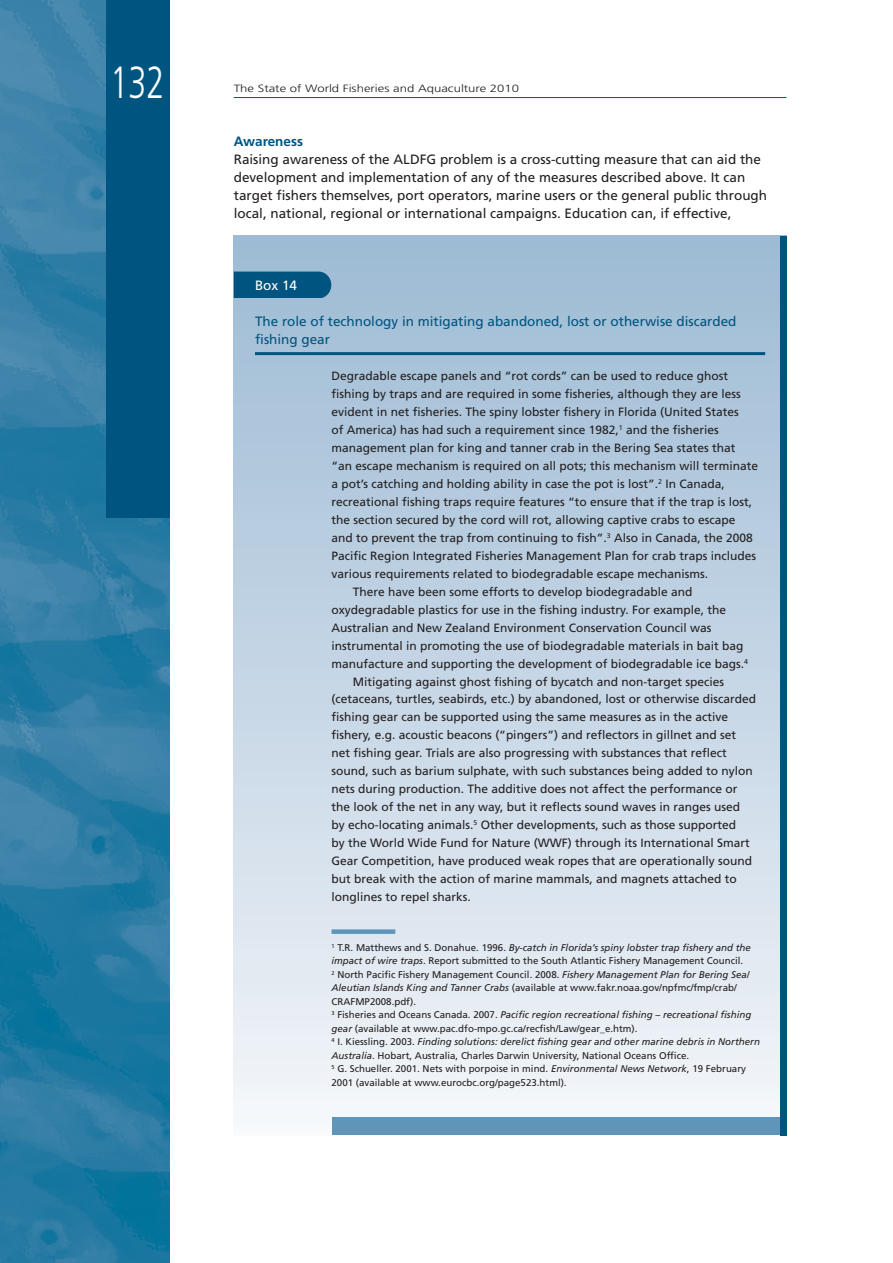
<style>
.page{position:relative;width:893px;height:1263px;background:#fff}
.page>*{position:absolute;margin:0;border:0;box-sizing:border-box;transform-origin:0 0}
.t1{font:300 45px "Frutiger LT Std";color:#fff;scale:.72 1}
.t2{font:13.5px/18px "Frutiger LT Std";color:#231f20}
.t3{font:13.5px/18px "Frutiger LT Std";color:#005480}
.t4{font:700 13.5px "Frutiger LT Std";color:#005480}
.t5{font:13.5px "Frutiger LT Std";color:#fff}
.t6{font:12px "Frutiger LT Std";color:#231f20}
.t7{font:300 10.5px "Frutiger LT Std";color:#231f20;scale:1.25 1}
.t8{font:9.75px/13.5px "Frutiger LT Std";color:#231f20}
.s1{font-style:italic}
</style>
<div class="page">
<img style="left:0;top:0;width:170px;height:1263px">
<div style="left:106px;top:0;width:64px;height:518px;background:#005480"></div>
<hr style="left:234px;top:97px;width:552px;height:1px;background:#005480">
<div style="left:234px;top:236px;width:552px;height:899px;background:linear-gradient(to bottom,#9bb9d3,#f3f6f9)"></div>
<div style="left:234px;top:272px;width:97px;height:26px;background:#005480"></div>
<hr style="left:255px;top:352px;width:510px;height:3px;background:#005480">
<div style="left:331px;top:929px;width:64px;height:5px;background:#5e95b8"></div>
<div style="left:332px;top:1117px;width:454px;height:18px;background:#5e95b8"></div>
<div style="left:780px;top:236px;width:6px;height:899px;background:#005480"></div>
<h1 class="t1" style="left:110px;top:63px;width:77px">132</h1>
<p class="t7" style="left:234px;top:84px;width:230px">The State of World Fisheries and Aquaculture 2010</p>
<p class="t4" style="left:234px;top:135px;width:71px">Awareness</p>
<p class="t2" style="left:234px;top:151px;width:535px">Raising awareness of the ALDFG problem is a cross-cutting measure that can aid the development and implementation of any of the measures described above. It can target fishers themselves, port operators, marine users or the general public through local, national, regional or international campaigns. Education can, if effective,</p>
<p class="t5" style="left:255px;top:279px;width:43px">Box 14</p>
<p class="t3" style="left:255px;top:313px;width:483px">The role of technology in mitigating abandoned, lost or otherwise discarded fishing gear</p>
<p class="t6" style="left:331px;top:370px;width:398px">Degradable escape panels and “rot cords” can be used to reduce ghost</p>
<p class="t6" style="left:331px;top:388px;width:411px">fishing by traps and are required in some fisheries, although they are less</p>
<p class="t6" style="left:331px;top:406px;width:409px">evident in net fisheries. The spiny lobster fishery in Florida (United States</p>
<p class="t6" style="left:331px;top:424px;width:389px">of America) has had such a requirement since 1982,<sup>1</sup> and the fisheries</p>
<p class="t6" style="left:331px;top:442px;width:405px">management plan for king and tanner crab in the Bering Sea states that</p>
<p class="t6" style="left:331px;top:460px;width:428px">“an escape mechanism is required on all pots; this mechanism will terminate</p>
<p class="t6" style="left:331px;top:478px;width:395px">a pot’s catching and holding ability in case the pot is lost”.<sup>2</sup> In Canada,</p>
<p class="t6" style="left:331px;top:496px;width:422px">recreational fishing traps require features “to ensure that if the trap is lost,</p>
<p class="t6" style="left:331px;top:514px;width:405px">the section secured by the cord will rot, allowing captive crabs to escape</p>
<p class="t6" style="left:331px;top:532px;width:423px">and to prevent the trap from continuing to fish”.<sup>3</sup> Also in Canada, the 2008</p>
<p class="t6" style="left:331px;top:550px;width:426px">Pacific Region Integrated Fisheries Management Plan for crab traps includes</p>
<p class="t6" style="left:331px;top:568px;width:378px">various requirements related to biodegradable escape mechanisms.</p>
<p class="t6" style="left:353px;top:586px;width:341px">There have been some efforts to develop biodegradable and</p>
<p class="t6" style="left:331px;top:604px;width:396px">oxydegradable plastics for use in the fishing industry. For example, the</p>
<p class="t6" style="left:331px;top:622px;width:381px">Australian and New Zealand Environment Conservation Council was</p>
<p class="t6" style="left:331px;top:640px;width:413px">instrumental in promoting the use of biodegradable materials in bait bag</p>
<p class="t6" style="left:331px;top:658px;width:418px">manufacture and supporting the development of biodegradable ice bags.<sup>4</sup></p>
<p class="t6" style="left:353px;top:676px;width:373px">Mitigating against ghost fishing of bycatch and non-target species</p>
<p class="t6" style="left:331px;top:694px;width:426px">(cetaceans, turtles, seabirds, etc.) by abandoned, lost or otherwise discarded</p>
<p class="t6" style="left:331px;top:712px;width:398px">fishing gear can be supported using the same measures as in the active</p>
<p class="t6" style="left:331px;top:730px;width:406px">fishery, e.g. acoustic beacons (“pingers”) and reflectors in gillnet and set</p>
<p class="t6" style="left:331px;top:748px;width:397px">net fishing gear. Trials are also progressing with substances that reflect</p>
<p class="t6" style="left:331px;top:766px;width:423px">sound, such as barium sulphate, with such substances being added to nylon</p>
<p class="t6" style="left:331px;top:784px;width:407px">nets during production. The additive does not affect the performance or</p>
<p class="t6" style="left:331px;top:802px;width:410px">the look of the net in any way, but it reflects sound waves in ranges used</p>
<p class="t6" style="left:331px;top:820px;width:406px">by echo-locating animals.<sup>5</sup> Other developments, such as those supported</p>
<p class="t6" style="left:331px;top:838px;width:420px">by the World Wide Fund for Nature (WWF) through its International Smart</p>
<p class="t6" style="left:331px;top:856px;width:422px">Gear Competition, have produced weak ropes that are operationally sound</p>
<p class="t6" style="left:331px;top:874px;width:407px">but break with the action of marine mammals, and magnets attached to</p>
<p class="t6" style="left:331px;top:892px;width:141px">longlines to repel sharks.</p>
<p class="t8" style="left:331px;top:941px;width:430px"><sup>1</sup> T.R. Matthews and S. Donahue. 1996. <span class="s1">By-catch in Florida’s spiny lobster trap fishery and the impact of wire traps</span>. Report submitted to the South Atlantic Fishery Management Council.<br><sup>2</sup> North Pacific Fishery Management Council. 2008. <span class="s1">Fishery Management Plan for Bering Sea/ Aleutian Islands King and Tanner Crabs</span> (available at www.fakr.noaa.gov/npfmc/fmp/crab/ CRAFMP2008.pdf).<br><sup>3</sup> Fisheries and Oceans Canada. 2007. <span class="s1">Pacific region recreational fishing – recreational fishing gear</span> (available at www.pac.dfo-mpo.gc.ca/recfish/Law/gear_e.htm).<br><sup>4</sup> I. Kiessling. 2003. <span class="s1">Finding solutions: derelict fishing gear and other marine debris in Northern Australia</span>. Hobart, Australia, Charles Darwin University, National Oceans Office.<br><sup>5</sup> G. Schueller. 2001. Nets with porpoise in mind. <span class="s1">Environmental News Network</span>, 19 February 2001 (available at www.eurocbc.org/page523.html).</p>
</div>
